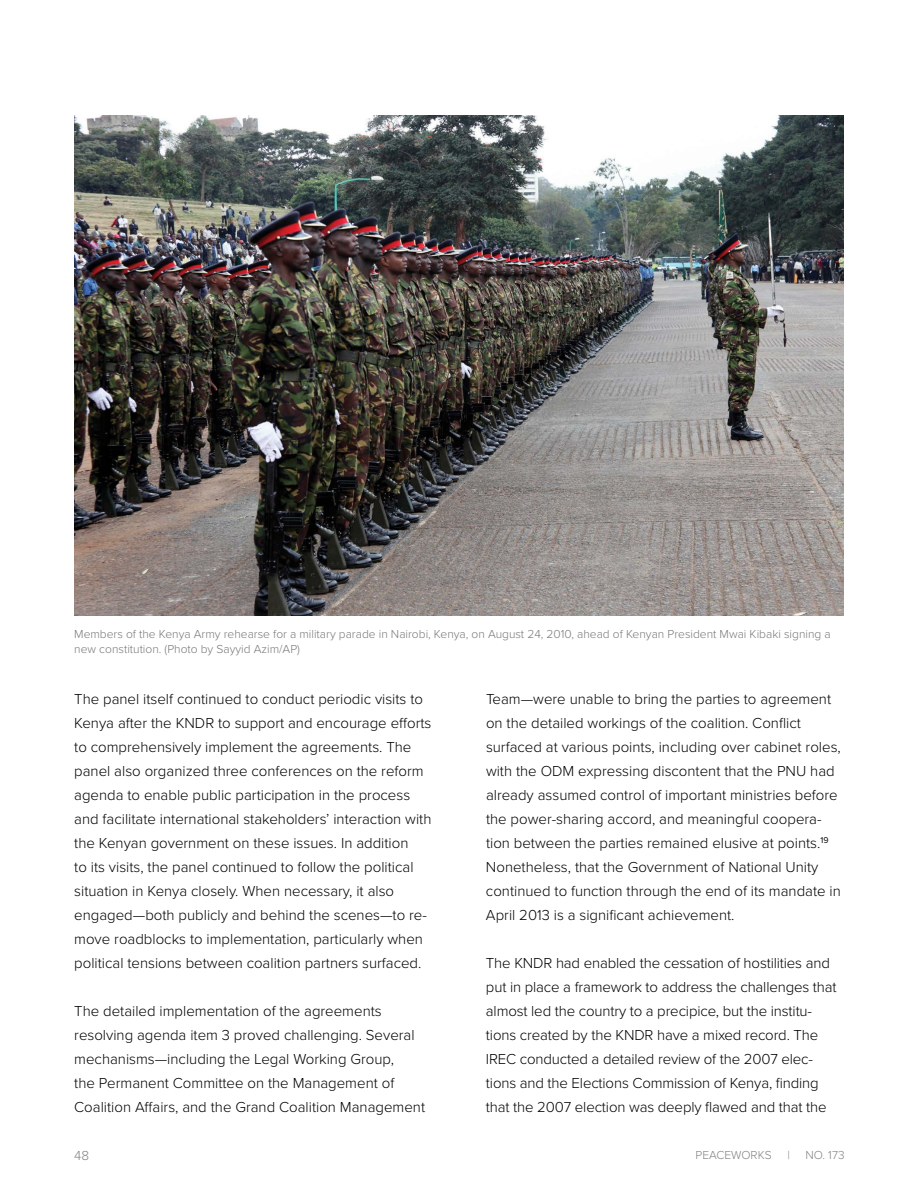
<style>
.page{position:relative;width:918px;height:1188px;background:#fff}
.page>*{position:absolute;margin:0;border:0;box-sizing:border-box;transform-origin:0 0}
.t1{font:300 15px/24px "Proxima Nova";color:#000}
.t2{font:300 13.5px "Proxima Nova";color:#808285}
.t3{font:300 12px/14.4px "Proxima Nova";color:#77787b}
.t4{font:300 12px "Proxima Nova";color:#808285}
</style>
<div class="page">
<img style="left:74px;top:116px;width:770px;height:500px">
<p class="t3" style="left:74px;top:626px;width:758px">Members of the Kenya Army rehearse for a military parade in Nairobi, Kenya, on August 24, 2010, ahead of Kenyan President Mwai Kibaki signing a new constitution. (Photo by Sayyid Azim/AP)</p>
<p class="t1" style="left:74px;top:686px;width:359px">The panel itself continued to conduct periodic visits to Kenya after the KNDR to support and encourage efforts to comprehensively implement the agreements. The panel also organized three conferences on the reform agenda to enable public participation in the process and facilitate international stakeholders’ interaction with the Kenyan government on these issues. In addition<br>to its visits, the panel continued to follow the political situation in Kenya closely. When necessary, it also engaged—both publicly and behind the scenes—to re&shy;move roadblocks to implementation, particularly when political tensions between coalition partners surfaced.</p>
<p class="t1" style="left:74px;top:998px;width:352px">The detailed implementation of the agreements resolving agenda item 3 proved challenging. Several mechanisms—including the Legal Working Group,<br>the Permanent Committee on the Management of Coalition Affairs, and the Grand Coalition Management</p>
<p class="t1" style="left:486px;top:686px;width:356px">Team—were unable to bring the parties to agreement on the detailed workings of the coalition. Conflict surfaced at various points, including over cabinet roles, with the ODM expressing discontent that the PNU had already assumed control of important ministries before the power-sharing accord, and meaningful coopera&shy;tion between the parties remained elusive at points.<sup>19<br></sup>Nonetheless, that the Government of National U nity continued to function through the end of its mandate in April 2013 is a significant achievement.</p>
<p class="t1" style="left:486px;top:950px;width:352px">The KNDR had enabled the cessation of hostilities and put in place a framework to address the challenges that almost led the country to a precipice, but the institu&shy;tions created by the KNDR have a mixed record. The IREC conducted a detailed review of the 2007 elec&shy;tions and the Elections Commission of Kenya, finding that the 2007 election was deeply flawed and that the</p>
<p class="t2" style="left:74px;top:1146px;width:17px">48</p>
<p class="t4" style="left:696px;top:1146px;width:78px">PEACEWORKS</p>
<p class="t4" style="left:787px;top:1146px;width:4px">|</p>
<p class="t4" style="left:805px;top:1146px;width:41px">NO. 173</p>
</div>
